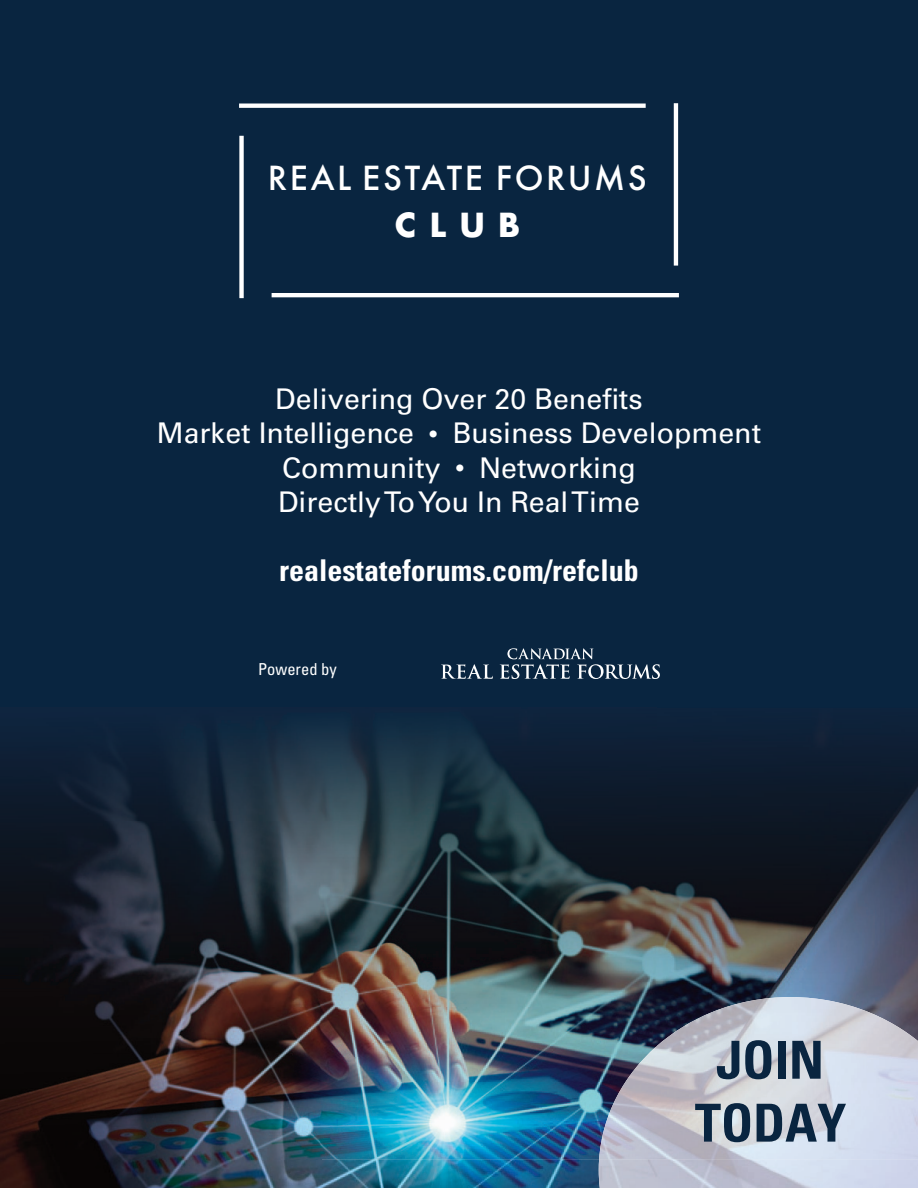
<style>
.page{position:relative;width:918px;height:1188px;background:#fff}
.page>*{position:absolute;margin:0;border:0;box-sizing:border-box;transform-origin:0 0}
.t1{font:500 32.25px/47px "Futura";letter-spacing:.08em;color:#fff;text-align:center}
.t2{font:700 condensed 30px "Univers LT Std";color:#fff}
.t3{font:28.5px/34.2px "Univers LT Std";color:#fff;text-align:center}
.t4{font:condensed 16.5px "Univers LT Std";color:#fff}
.s1{font-weight:700}
.s2{font-size:19.5px}
</style>
<div class="page">
<div style="left:0;top:0;width:918px;height:163px;background:#092540"></div>
<div style="left:0;top:109px;width:918px;height:599px;background:#092540"></div>
<img style="left:0;top:1159px;width:599px;height:29px">
<img style="left:0;top:708px;width:656px;height:451px">
<img style="left:656px;top:708px;width:56px;height:289px">
<img style="left:880px;top:708px;width:38px;height:289px">
<img style="left:712px;top:708px;width:168px;height:289px">
<img style="left:599px;top:997px;width:319px;height:191px">
<svg style="left:602px;top:1040px;width:316px;height:148px;background:#b0b7c6"></svg>
<svg style="left:239px;top:104px;width:407px;height:4px;background:#f6f7f8"></svg>
<hr style="left:674px;top:103px;width:4px;height:163px;background:#fff">
<hr style="left:272px;top:293px;width:407px;height:4px;background:#fff">
<div style="left:239px;top:136px;width:5px;height:162px;background:#fff"></div>
<svg style="left:441px;top:664px;width:52px;height:15px"></svg>
<svg style="left:500px;top:648px;width:160px;height:31px"></svg>
<p class="t1" style="left:268px;top:154px;width:380px">REAL ESTATE FORUMS<br><span class="s1">CLUB</span></p>
<p class="t3" style="left:275px;top:382px;width:369px">Delivering Over 20 Benefits</p>
<p class="t3" style="left:157px;top:416px;width:606px">Market Intelligence <span class="s2">•</span> Business Development<br>Community <span class="s2">•</span> Networking</p>
<p class="t3" style="left:278px;top:485px;width:363px">Directly To You In Real Time</p>
<p class="t2" style="left:279px;top:552px;width:361px">realestateforums.com/refclub</p>
<p class="t4" style="left:258px;top:659px;width:80px">Powered by</p>
</div>
